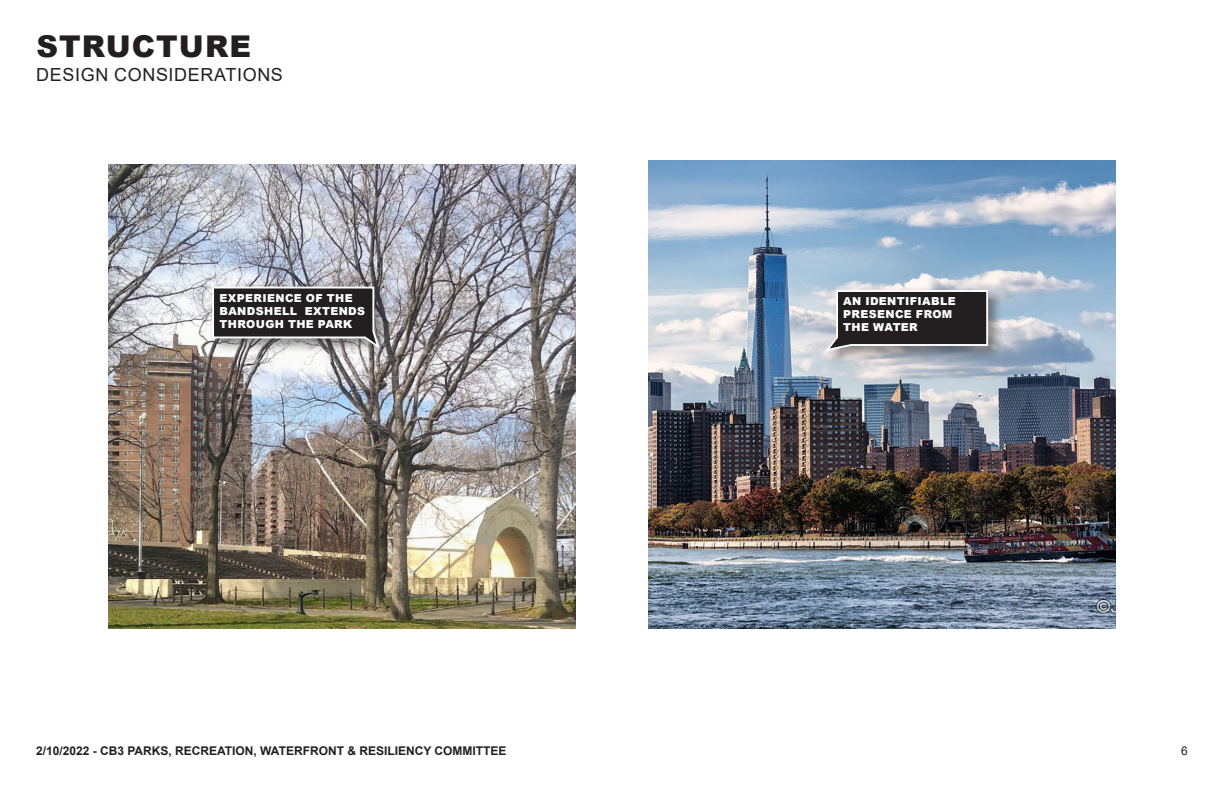
<style>
.page{position:relative;width:1224px;height:792px;background:#fff}
.page>*{position:absolute;margin:0;border:0;box-sizing:border-box;transform-origin:0 0}
.Page_HEADER{font:900 30px "Arial";letter-spacing:.035em;color:#231f20}
.Page_Subtitle{font:18px "Arial";letter-spacing:.035em;color:#231f20}
.t1{font:700 12px "Arial";color:#231f20}
.t2{font:12px "Arial";color:#231f20}
.AMP_BUBBLE{font:900 11px/13px "Arial";letter-spacing:.035em;color:#fff}
</style>
<div class="page">
<img style="left:108px;top:164px;width:468px;height:465px">
<img style="left:648px;top:161px;width:468px;height:468px">
<div style="left:823px;top:286px;width:180px;height:80px;background:#231f20;opacity:.5"></div>
<svg style="left:823px;top:289px;width:166px;height:64px"></svg>
<div style="left:208px;top:283px;width:186px;height:79px;background:#231f20;opacity:.5"></div>
<svg style="left:211px;top:286px;width:170px;height:65px"></svg>
<p class="Page_HEADER" style="left:37px;top:25px;width:216px">STRUCTURE</p>
<p class="Page_Subtitle" style="left:36px;top:63px;width:248px">DESIGN CONSIDERATIONS</p>
<p class="AMP_BUBBLE" style="left:220px;top:291px;width:147px">EXPERIENCE OF THE<br>BANDSHELL EXTENDS<br>THROUGH THE PARK</p>
<p class="AMP_BUBBLE" style="left:843px;top:295px;width:114px">AN IDENTIFIABLE<br>PRESENCE FROM<br>THE WATER</p>
<p class="t1" style="left:36px;top:742px;width:472px">2/10/2022 - CB3 PARKS, RECREATION, WATERFRONT &amp; RESILIENCY COMMITTEE</p>
<p class="t2" style="left:1181px;top:742px;width:8px">6</p>
</div>
